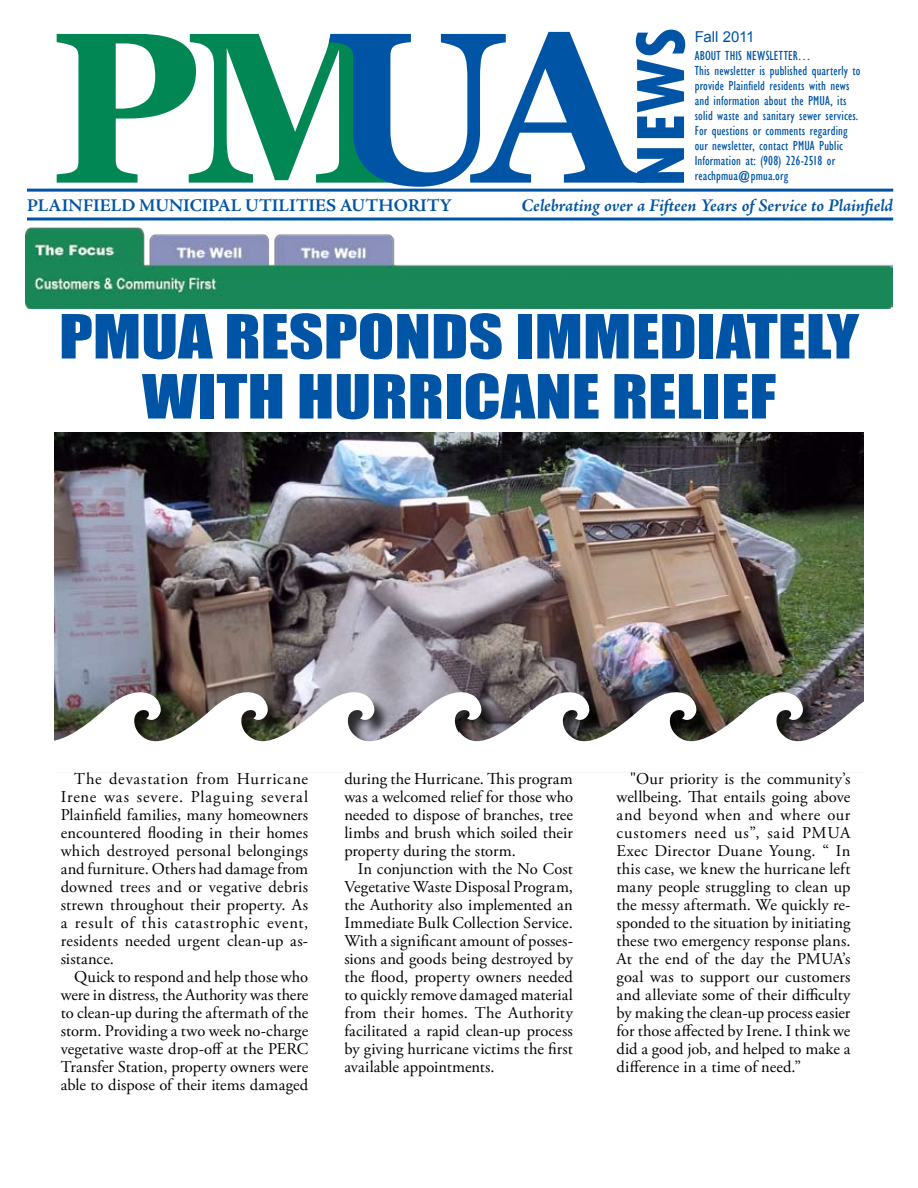
<style>
.page{position:relative;width:918px;height:1188px;background:#fff}
.page>*{position:absolute;margin:0;border:0;box-sizing:border-box;transform-origin:0 0}
.t1{font:800 condensed 72px "Tw Cen";color:#0054a6}
.t2{font:56.25px/60px "Impact";color:#0054a6;scale:1.2 1}
.t3{font:italic 700 18px "Adobe Jenson Pro";letter-spacing:-.005em;color:#0054a6}
.t4{font:700 18px "Adobe Jenson Pro";color:#0054a6}
.t5{font:16.5px/18px "Adobe Garamond Pro";letter-spacing:.005em;color:#000;text-align:justify}
.t6{font:15px "Arial";letter-spacing:-.01em;color:#0054a6}
.t7{font:condensed 13.5px/15px "Gill Sans";letter-spacing:.01em;color:#0054a6}
</style>
<div class="page">
<svg style="left:57px;top:32px;width:588px;height:155px"></svg>
<hr style="left:27px;top:189px;width:866px;height:3px;background:#0054a6">
<hr style="left:27px;top:218px;width:866px;height:2px;background:#0054a6">
<img style="left:25px;top:227px;width:868px;height:82px">
<img style="left:54px;top:432px;width:810px;height:257px">
<img style="left:54px;top:689px;width:810px;height:53px">
<h1 class="t1" style="left:618px;top:188px;width:162px;rotate:-90deg">NEWS</h1>
<p class="t6" style="left:695px;top:27px;width:61px">Fall 2011</p>
<p class="t7" style="left:695px;top:49px;width:167px">ABOUT THIS NEWSLETTER…<br>This newsletter is published quarterly to provide Plainfield residents with news and information about the PMUA, its solid waste and sanitary sewer services.<br>For questions or comments regarding our newsletter, contact PMUA Public Information at: (908) 226-2518 or</p>
<p class="t7" style="left:695px;top:169px;width:95px">reachpmua@pmua.org</p>
<p class="t4" style="left:27px;top:195px;width:426px">PLAINFIELD MUNICIPAL UTILITIES AUTHORITY</p>
<p class="t3" style="left:522px;top:195px;width:373px">Celebrating over a Fifteen Years of Service to Plainfield</p>
<h2 class="t2" style="left:142px;top:305px;width:599px;text-indent:-83px">PMUA RESPONDS IMMEDIATELY<br>WITH HURRI</h2>
<h2 class="t2" style="left:463px;top:365px;width:262px">CANE RELIEF</h2>
<p class="t5" style="left:61px;top:771px;width:249px;text-indent:13px">The devastation from Hurricane Irene was severe. Plaguing several Plainfield families, many homeowners encountered flooding in their homes which destroyed personal belongings and furniture. Others had damage from downed trees and or vegative debris strewn throughout their property. As a result of this catastrophic event, residents needed urgent clean-up as&shy;sistance.</p>
<p class="t5" style="left:61px;top:969px;width:249px;text-indent:13px">Quick to respond and help those who were in distress, the Authority was there to clean-up during the aftermath of the storm. Providing a two week no-charge vegetative waste drop-off at the PERC Transfer Station, property owners were able to dispose of their items damaged</p>
<p class="t5" style="left:344px;top:771px;width:230px">during the Hurricane. This program was a welcomed relief for those who needed to dispose of branches, tree limbs and brush which soiled their property during the storm.</p>
<p class="t5" style="left:344px;top:861px;width:230px;text-indent:13px">In conjunction with the No Cost Vegetative Waste Disposal Program, the Authority also implemented an Immediate Bulk Collection Service.<br>With a significant amount of posses&shy;sions and goods being destroyed by the flood, property owners needed to quickly remove damaged material from their homes. The Authority facilitated a rapid clean-up process by giving hurricane victims the first available appointments.</p>
<p class="t5" style="left:617px;top:771px;width:236px;text-indent:13px">"Our priority is the community’s wellbeing. That entails going above and beyond when and where our customers need us”, said PMUA Exec Director Duane Young. “ In this case, we knew the hurricane left many people struggling to clean up the messy aftermath. We quickly re&shy;sponded to the situation by initiating these two emergency response plans.<br>At the end of the day the PMUA’s goal was to support our customers and alleviate some of their difficulty by making the clean-up process easier for those affected by Irene. I think we did a good job, and helped to make a difference in a time of need.”</p>
</div>
